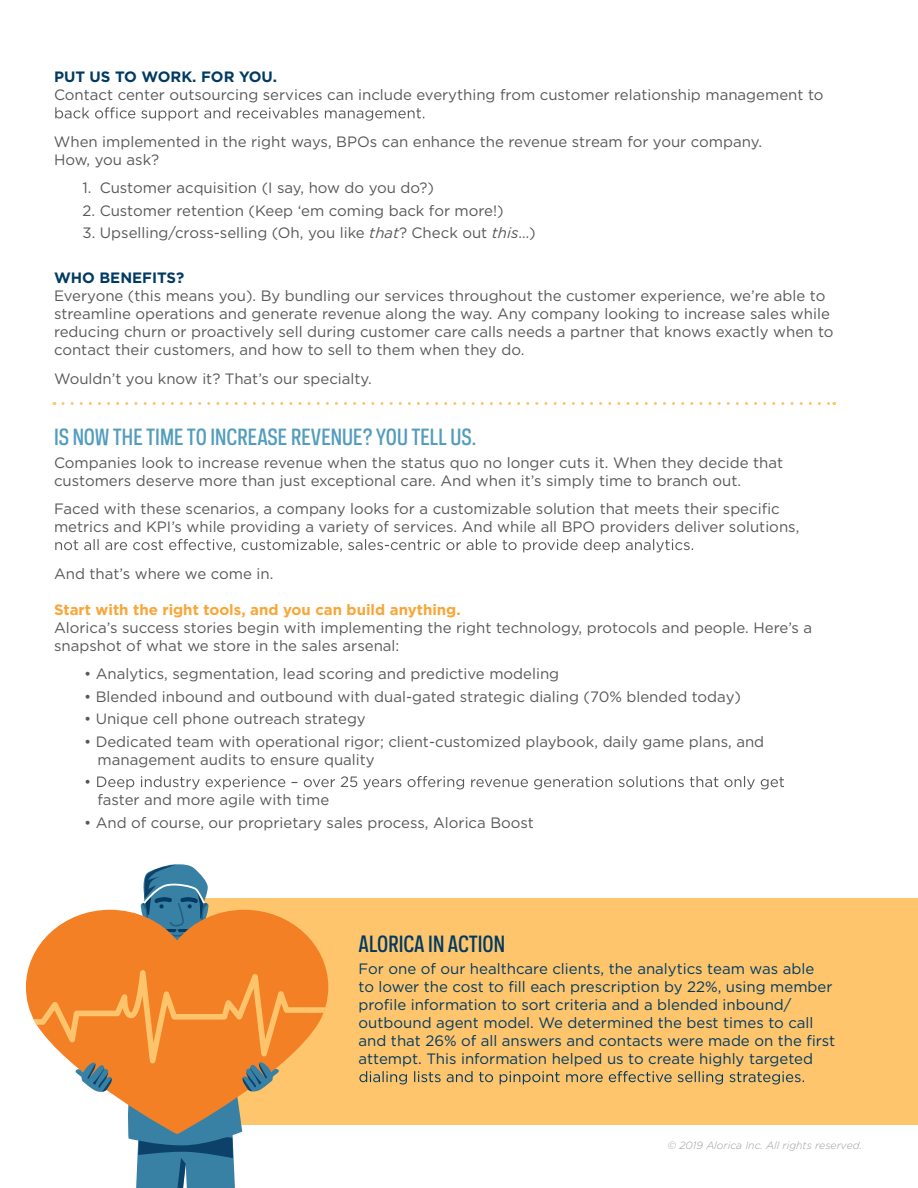
<style>
.page{position:relative;width:918px;height:1188px;background:#fff}
.page>*{position:absolute;margin:0;border:0;box-sizing:border-box;transform-origin:0 0}
.t1{font:500 21px "Polaris Condensed";color:#529cbe}
.t2{font:500 21px "Polaris Condensed";color:#003a62}
.t3{font:15px/18px "Gotham";color:#57585a}
.t4{font:15px/18px "Gotham";color:#003a62}
.t5{font:700 15px "Gotham";color:#faa637}
.t6{font:700 15px "Gotham";color:#003a62}
.t7{font:italic 300 10.5px "Gotham";color:#9b9da0}
.s1{font-style:italic}
</style>
<div class="page">
<div style="left:171px;top:899px;width:747px;height:226px;background:#fec56d"></div>
<svg style="left:55px;top:107px;width:369px;height:14px"></svg>
<svg style="left:55px;top:539px;width:638px;height:13px"></svg>
<svg style="left:86px;top:776px;width:698px;height:13px"></svg>
<svg style="left:359px;top:1071px;width:445px;height:14px"></svg>
<svg style="left:26px;top:954px;width:302px;height:66px"></svg>
<svg style="left:34px;top:864px;width:292px;height:324px"></svg>
<svg style="left:63px;top:402px;width:772px;height:3px"></svg>
<p class="t6" style="left:54px;top:67px;width:225px">PUT US TO WORK. FOR YOU.</p>
<p class="t3" style="left:54px;top:86px;width:771px">Contact center outsourcing services can include everything from customer relationship management to</p>
<p class="t3" style="left:54px;top:132px;width:710px">When implemented in the right ways, BPOs can enhance the revenue stream for your company.<br>How, you ask?</p>
<p class="t3" style="left:83px;top:179px;width:353px">1. Customer acquisition (I say, how do you do?)</p>
<p class="t3" style="left:83px;top:201px;width:423px">2. Customer retention (Keep ‘em coming back for more!)</p>
<p class="t3" style="left:83px;top:224px;width:455px">3. Upselling/cross-selling (Oh, you like <span class="s1">that</span>? Check out <span class="s1">this</span>…)</p>
<p class="t6" style="left:54px;top:268px;width:132px">WHO BENEFITS?</p>
<p class="t3" style="left:54px;top:287px;width:781px">Everyone (this means you). By bundling our services throughout the customer experience, we’re able to streamline operations and generate revenue along the way. Any company looking to increase sales while reducing churn or proactively sell during customer care calls needs a partner that knows exactly when to contact their customers, and how to sell to them when they do.</p>
<p class="t3" style="left:54px;top:369px;width:319px">Wouldn’t you know it? That’s our specialty.</p>
<h1 class="t1" style="left:54px;top:423px;width:424px">IS NOW THE TIME TO INCREASE REVENUE? YOU TELL US.</h1>
<p class="t3" style="left:54px;top:453px;width:731px">Companies look to increase revenue when the status quo no longer cuts it. When they decide that customers deserve more than just exceptional care. And when it’s simply time to branch out.</p>
<p class="t3" style="left:54px;top:499px;width:747px">Faced with these scenarios, a company looks for a customizable solution that meets their specific metrics and KPI’s while providing a variety of services. And while all BPO providers deliver solutions,</p>
<p class="t3" style="left:54px;top:564px;width:221px">And that’s where we come in.</p>
<p class="t5" style="left:54px;top:599px;width:408px">Start with the right tools, and you can build anything.</p>
<p class="t3" style="left:54px;top:618px;width:760px">Alorica’s success stories begin with implementing the right technology, protocols and people. Here’s a snapshot of what we store in the sales arsenal:</p>
<p class="t3" style="left:84px;top:664px;width:477px">• Analytics, segmentation, lead scoring and predictive modeling</p>
<p class="t3" style="left:84px;top:687px;width:659px">• Blended inbound and outbound with dual-gated strategic dialing (70% blended today)</p>
<p class="t3" style="left:84px;top:709px;width:283px">• Unique cell phone outreach strategy</p>
<p class="t3" style="left:98px;top:732px;width:668px;text-indent:-14px">• Dedicated team with operational rigor; client-customized playbook, daily game plans, and management audits to ensure quality</p>
<p class="t3" style="left:98px;top:790px;width:233px">faster and more agile with time</p>
<p class="t3" style="left:84px;top:813px;width:451px">• And of course, our proprietary sales process, Alorica Boost</p>
<h1 class="t2" style="left:359px;top:930px;width:148px">ALORICA IN ACTION</h1>
<p class="t4" style="left:359px;top:959px;width:478px">For one of our healthcare clients, the analytics team was able<br>to lower the cost to fill each prescription by 22%, using member profile information to sort criteria and a blended inbound/ outbound agent model. We determined the best times to call and that 26% of all answers and contacts were made on the first attempt. This information helped us to create highly targeted</p>
<p class="t7" style="left:668px;top:1139px;width:196px">© 2019 Alorica Inc. All rights reserved.</p>
</div>
